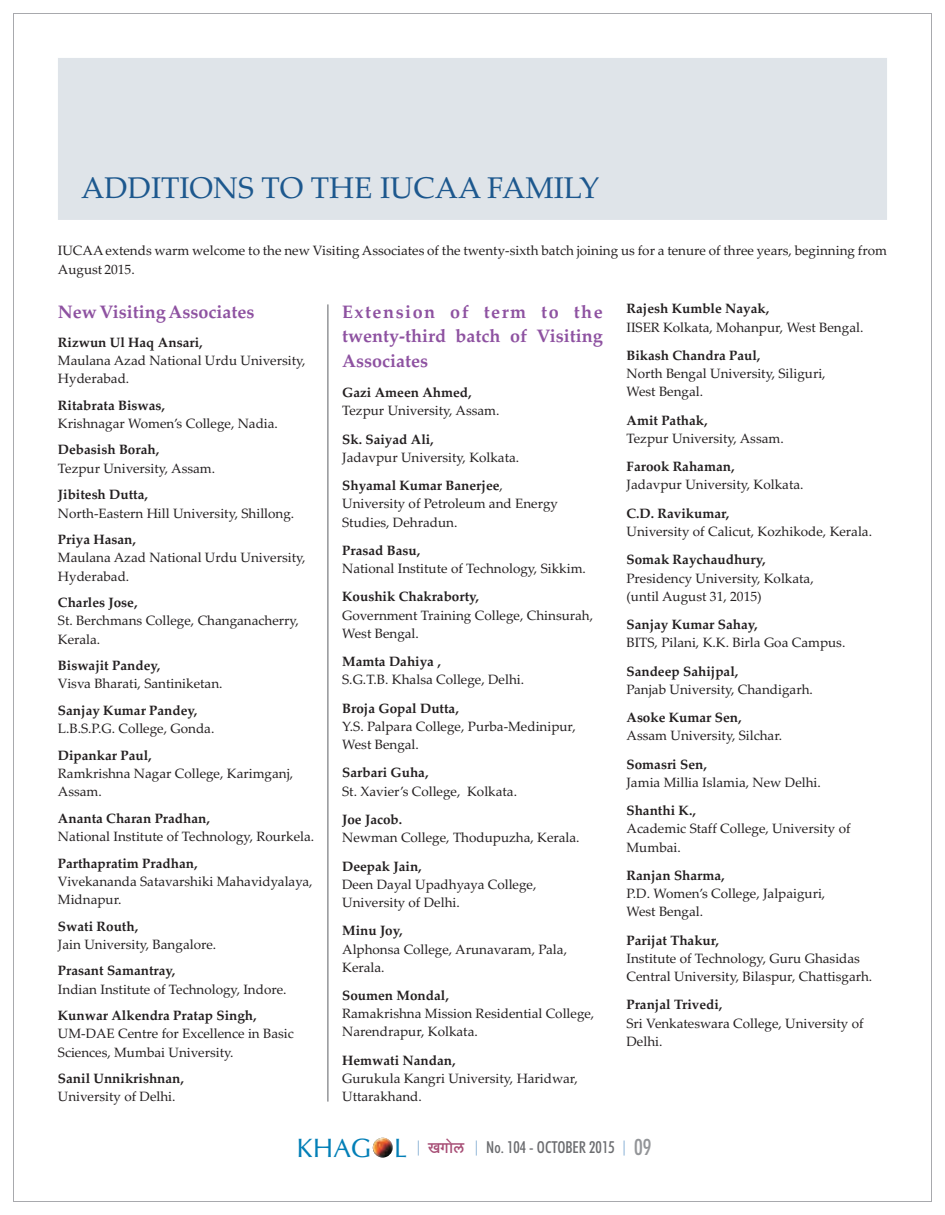
<style>
.page{position:relative;width:945px;height:1215px;background:#fff}
.page>*{position:absolute;margin:0;border:0;box-sizing:border-box;transform-origin:0 0}
.t1{font:30px "Palatino Linotype";color:#1d588e}
.t2{font:700 18px/24.3px "Palatino Linotype";color:#8e52a1;text-align:justify}
.t3{font:500 condensed 16.5px "Futura BT";color:#6c6d70}
.t4{font:13.5px/18.1px "Palatino Linotype";color:#231f20}
.t5{font:700 13.5px "Palatino Linotype";color:#231f20}
.s1{font-weight:700}
.s2{font-family:"CG Omega";font-weight:400;font-stretch:normal;font-size:26.55px;color:#037fb7}
.s3{font-size:15px;color:#89b1d5}
.s4{font-family:"SHREE DEV";font-weight:400;font-stretch:normal;font-size:19.5px;color:#a64c74}
.s5{font-size:22.5px;color:#939598}
</style>
<div class="page">
<div style="left:58px;top:58px;width:829px;height:162px;background:#dfe4e9"></div>
<hr style="left:327px;top:304px;width:2px;height:798px;background:#939598">
<img style="left:373px;top:1138px;width:20px;height:20px;border-radius:50%">
<h1 class="t1" style="left:81px;top:176px;width:520px">ADDITIONS TO THE IUCAA FAMILY</h1>
<p class="t4" style="left:58px;top:243px;width:831px">IUCAA extends warm welcome to the new Visiting Associates of the twenty-sixth batch joining us for a tenure of three years, beginning from<br>August 2015.</p>
<h2 class="t2" style="left:58px;top:302px;width:198px">New Visiting Associates</h2>
<p class="t5" style="left:58px;top:337px;width:146px">Rizwun Ul Haq Ansari,</p>
<p class="t4" style="left:58px;top:353px;width:249px">Maulana Azad National Urdu University,<br>Hyderabad.</p>
<p class="t5" style="left:58px;top:400px;width:109px">Ritabrata Biswas,</p>
<p class="t4" style="left:58px;top:416px;width:222px">Krishnagar Women’s College, Nadia.</p>
<p class="t5" style="left:58px;top:445px;width:103px">Debasish Borah,</p>
<p class="t4" style="left:58px;top:461px;width:159px">Tezpur University, Assam.</p>
<p class="t5" style="left:58px;top:489px;width:91px">Jibitesh Dutta,</p>
<p class="t4" style="left:58px;top:505px;width:238px">North-Eastern Hill University, Shillong.</p>
<p class="t5" style="left:58px;top:534px;width:79px">Priya Hasan,</p>
<p class="t4" style="left:58px;top:550px;width:249px">Maulana Azad National Urdu University,<br>Hyderabad.</p>
<p class="t5" style="left:58px;top:597px;width:81px">Charles Jose,</p>
<p class="t4" style="left:58px;top:613px;width:243px">St. Berchmans College, Changanacherry,<br>Kerala.</p>
<p class="t5" style="left:58px;top:660px;width:104px">Biswajit Pandey,</p>
<p class="t4" style="left:58px;top:676px;width:166px">Visva Bharati, Santiniketan.</p>
<p class="t5" style="left:58px;top:705px;width:141px">Sanjay Kumar Pandey,</p>
<p class="t4" style="left:58px;top:721px;width:158px">L.B.S.P.G. College, Gonda.</p>
<p class="t5" style="left:58px;top:750px;width:95px">Dipankar Paul,</p>
<p class="t4" style="left:58px;top:766px;width:237px">Ramkrishna Nagar College, Karimganj,<br>Assam.</p>
<p class="t5" style="left:58px;top:813px;width:153px">Ananta Charan Pradhan,</p>
<p class="t4" style="left:58px;top:829px;width:258px">National Institute of Technology, Rourkela.</p>
<p class="t5" style="left:58px;top:858px;width:141px">Parthapratim Pradhan,</p>
<p class="t4" style="left:58px;top:874px;width:256px">Vivekananda Satavarshiki Mahavidyalaya,<br>Midnapur.</p>
<p class="t5" style="left:58px;top:921px;width:82px">Swati Routh,</p>
<p class="t4" style="left:58px;top:937px;width:160px">Jain University, Bangalore.</p>
<p class="t5" style="left:58px;top:966px;width:119px">Prasant Samantray,</p>
<p class="t4" style="left:58px;top:982px;width:230px">Indian Institute of Technology, Indore.</p>
<p class="t5" style="left:58px;top:1010px;width:200px">Kunwar Alkendra Pratap Singh,</p>
<p class="t4" style="left:58px;top:1026px;width:237px">UM-DAE Centre for Excellence in Basic<br>Sciences, Mumbai University.</p>
<p class="t5" style="left:58px;top:1073px;width:127px">Sanil Unnikrishnan,</p>
<p class="t4" style="left:58px;top:1089px;width:119px">University of Delhi.</p>
<h2 class="t2" style="left:342px;top:302px;width:262px">Extension of term to the twenty-third batch of Visiting Associates</h2>
<p class="t5" style="left:342px;top:387px;width:131px">Gazi Ameen Ahmed,</p>
<p class="t4" style="left:342px;top:403px;width:159px">Tezpur University, Assam.</p>
<p class="t5" style="left:342px;top:434px;width:93px">Sk. Saiyad Ali,</p>
<p class="t4" style="left:342px;top:445px;width:179px;line-height:28.3px">Jadavpur University, Kolkata.<br><span class="s1">Shyamal Kumar Banerjee</span>,</p>
<p class="t4" style="left:342px;top:496px;width:217px">University of Petroleum and Energy<br>Studies, Dehradun.</p>
<p class="t5" style="left:342px;top:545px;width:79px">Prasad Basu,</p>
<p class="t4" style="left:342px;top:561px;width:245px">National Institute of Technology, Sikkim.</p>
<p class="t5" style="left:342px;top:592px;width:138px">Koushik Chakraborty,</p>
<p class="t4" style="left:342px;top:608px;width:252px">Government Training College, Chinsurah,<br>West Bengal.</p>
<p class="t5" style="left:342px;top:656px;width:100px">Mamta Dahiya ,</p>
<p class="t4" style="left:342px;top:672px;width:183px">S.G.T.B. Khalsa College, Delhi.</p>
<p class="t5" style="left:342px;top:703px;width:118px">Broja Gopal Dutta,</p>
<p class="t4" style="left:342px;top:719px;width:235px">Y.S. Palpara College, Purba-Medinipur,<br>West Bengal.</p>
<p class="t5" style="left:342px;top:768px;width:88px">Sarbari Guha,</p>
<p class="t4" style="left:342px;top:784px;width:176px">St. Xavier’s College, Kolkata.</p>
<p class="t5" style="left:342px;top:814px;width:62px">Joe Jacob.</p>
<p class="t4" style="left:342px;top:830px;width:239px">Newman College, Thodupuzha, Kerala.</p>
<p class="t5" style="left:342px;top:861px;width:81px">Deepak Jain,</p>
<p class="t4" style="left:342px;top:877px;width:196px">Deen Dayal Upadhyaya College,<br>University of Delhi.</p>
<p class="t5" style="left:342px;top:925px;width:62px">Minu Joy,</p>
<p class="t4" style="left:342px;top:941px;width:226px">Alphonsa College, Arunavaram, Pala,<br>Kerala.</p>
<p class="t5" style="left:342px;top:990px;width:108px">Soumen Mondal,</p>
<p class="t4" style="left:342px;top:1006px;width:254px">Ramakrishna Mission Residential College,<br>Narendrapur, Kolkata.</p>
<p class="t5" style="left:342px;top:1055px;width:115px">Hemwati Nandan,</p>
<p class="t4" style="left:342px;top:1071px;width:237px">Gurukula Kangri University, Haridwar,<br>Uttarakhand.</p>
<p class="t5" style="left:627px;top:304px;width:144px">Rajesh Kumble Nayak,</p>
<p class="t4" style="left:627px;top:320px;width:238px">IISER Kolkata, Mohanpur, West Bengal.</p>
<p class="t5" style="left:627px;top:350px;width:135px">Bikash Chandra Paul,</p>
<p class="t4" style="left:627px;top:366px;width:201px">North Bengal University, Siliguri,<br>West Bengal.</p>
<p class="t5" style="left:627px;top:415px;width:82px">Amit Pathak,</p>
<p class="t4" style="left:627px;top:431px;width:159px">Tezpur University, Assam.</p>
<p class="t5" style="left:627px;top:461px;width:109px">Farook Rahaman,</p>
<p class="t4" style="left:627px;top:477px;width:179px">Jadavpur University, Kolkata.</p>
<p class="t5" style="left:627px;top:508px;width:104px">C.D. Ravikumar,</p>
<p class="t4" style="left:627px;top:524px;width:247px">University of Calicut, Kozhikode, Kerala.</p>
<p class="t5" style="left:627px;top:554px;width:140px">Somak Raychaudhury,</p>
<p class="t4" style="left:627px;top:570px;width:189px">Presidency University, Kolkata, (until August 31, 2015)</p>
<p class="t5" style="left:627px;top:619px;width:133px">Sanjay Kumar Sahay,</p>
<p class="t4" style="left:627px;top:635px;width:220px">BITS, Pilani, K.K. Birla Goa Campus.</p>
<p class="t5" style="left:627px;top:666px;width:113px">Sandeep Sahijpal,</p>
<p class="t4" style="left:627px;top:682px;width:188px">Panjab University, Chandigarh.</p>
<p class="t5" style="left:627px;top:712px;width:117px">Asoke Kumar Sen,</p>
<p class="t4" style="left:627px;top:728px;width:157px">Assam University, Silchar.</p>
<p class="t5" style="left:627px;top:759px;width:82px">Somasri Sen,</p>
<p class="t4" style="left:627px;top:775px;width:196px">Jamia Millia Islamia, New Delhi.</p>
<p class="t5" style="left:627px;top:805px;width:71px">Shanthi K.,</p>
<p class="t4" style="left:627px;top:821px;width:226px">Academic Staff College, University of<br>Mumbai.</p>
<p class="t5" style="left:627px;top:870px;width:100px">Ranjan Sharma,</p>
<p class="t4" style="left:627px;top:886px;width:200px">P.D. Women’s College, Jalpaiguri,<br>West Bengal.</p>
<p class="t5" style="left:627px;top:935px;width:94px">Parijat Thakur,</p>
<p class="t4" style="left:626px;top:951px;width:247px">Institute of Technology, Guru Ghasidas<br>Central University, Bilaspur, Chattisgarh.</p>
<p class="t5" style="left:626px;top:1000px;width:97px">Pranjal Trivedi,</p>
<p class="t4" style="left:626px;top:1016px;width:239px">Sri Venkateswara College, University of<br>Delhi.</p>
<p class="t3" style="left:297px;top:1141px;width:356px"><span class="s2">KHAG L</span> <span class="s3">|</span> <span class="s4">IJmoc</span> <span class="s3">|</span> No. 104 - OCTOBER 2015 <span class="s3">|</span> <span class="s5">09</span></p>
</div>
